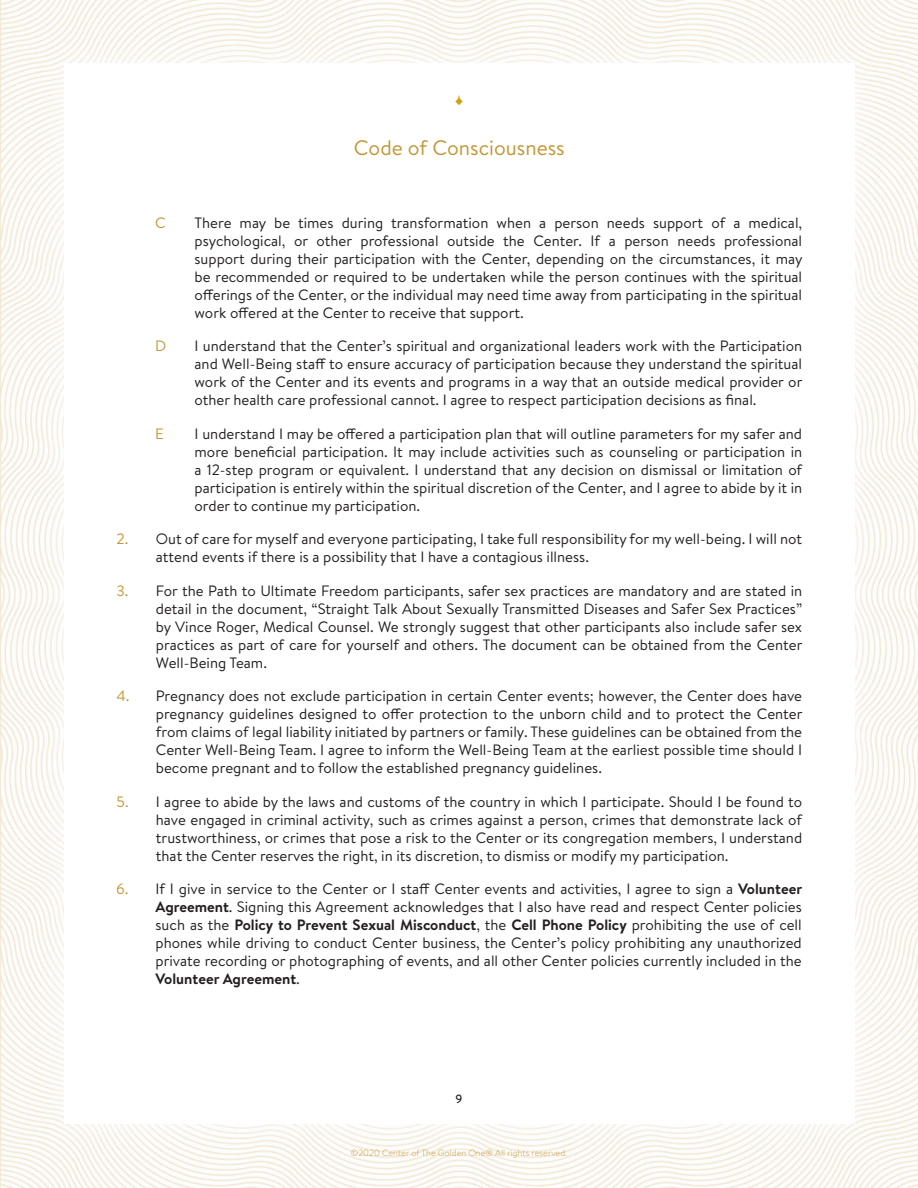
<style>
.page{position:relative;width:918px;height:1188px;background:#fff}
.page>*{position:absolute;margin:0;border:0;box-sizing:border-box;transform-origin:0 0}
.t1{font:21px "Brandon Text";color:#c39636}
.t2{font:15px/18px "Brandon Text";color:#231f20;text-align:justify}
.t3{font:15px "Brandon Text";color:#c39636}
.t4{font:500 12px "Brandon Text";color:#231f20}
.t5{font:300 9px "Brandon Text";color:#c39636}
.s1{font-weight:700}
</style>
<div class="page">
<img style="left:0;top:0;width:918px;height:1188px">
<div style="left:33px;top:33px;width:853px;height:1123px;background:#fff;opacity:.75"></div>
<div style="left:64px;top:64px;width:790px;height:1060px;background:#fff"></div>
<svg style="left:455px;top:95px;width:8px;height:10px"></svg>
<p class="t3" style="left:117px;top:529px;width:13px">2.</p>
<p class="t3" style="left:117px;top:580px;width:14px">3.</p>
<p class="t3" style="left:117px;top:686px;width:15px">4.</p>
<p class="t3" style="left:117px;top:791px;width:14px">5.</p>
<p class="t3" style="left:116px;top:879px;width:14px">6.</p>
<p class="t3" style="left:155px;top:213px;width:12px">C</p>
<p class="t3" style="left:155px;top:336px;width:13px">D</p>
<p class="t3" style="left:155px;top:423px;width:10px">E</p>
<p class="t1" style="left:354px;top:133px;width:212px">Code of Consciousness</p>
<p class="t2" style="left:195px;top:213px;width:610px">There may be times during transformation when a person needs support of a medical, psychological, or other professional outside the Center. If a person needs professional support during their participation with the Center, depending on the circumstances, it may be recommended or required to be undertaken while the person continues with the spiritual offerings of the Center, or the individual may need time away from participating in the spiritual work offered at the Center to receive that support.</p>
<p class="t2" style="left:195px;top:337px;width:609px">I understand that the Center’s spiritual and organizational leaders work with the Participation and Well-Being staff to ensure accuracy of participation because they understand the spiritual work of the Center and its events and programs in a way that an outside medical provider or other health care professional cannot. I agree to respect participation decisions as final.</p>
<p class="t2" style="left:195px;top:424px;width:609px">I understand I may be offered a participation plan that will outline parameters for my safer and more beneficial participation. It may include activities such as counseling or participation in a 12-step program or equivalent. I understand that any decision on dismissal or limitation of participation is entirely within the spiritual discretion of the Center, and I agree to abide by it in order to continue my participation.</p>
<p class="t2" style="left:156px;top:530px;width:648px">Out of care for myself and everyone participating, I take full responsibility for my well-being. I will not attend events if there is a possibility that I have a contagious illness.</p>
<p class="t2" style="left:156px;top:581px;width:648px">For the Path to Ultimate Freedom participants, safer sex practices are mandatory and are stated in detail in the document, “Straight Talk About Sexually Transmitted Diseases and Safer Sex Practices” by Vince Roger, Medical Counsel. We strongly suggest that other participants also include safer sex practices as part of care for yourself and others. The document can be obtained from the Center Well-Being Team.</p>
<p class="t2" style="left:156px;top:686px;width:648px">Pregnancy does not exclude participation in certain Center events; however, the Center does have pregnancy guidelines designed to offer protection to the unborn child and to protect the Center from claims of legal liability initiated by partners or family. These guidelines can be obtained from the Center Well-Being Team. I agree to inform the Well-Being Team at the earliest possible time should I become pregnant and to follow the established pregnancy guidelines.</p>
<p class="t2" style="left:156px;top:792px;width:648px">I agree to abide by the laws and customs of the country in which I participate. Should I be found to have engaged in criminal activity, such as crimes against a person, crimes that demonstrate lack of trustworthiness, or crimes that pose a risk to the Center or its congregation members, I understand that the Center reserves the right, in its discretion, to dismiss or modify my participation.</p>
<p class="t2" style="left:156px;top:879px;width:648px">If I give in service to the Center or I staff Center events and activities, I agree to sign a <span class="s1">Volunteer Agreement</span>. Signing this Agreement acknowledges that I also have read and respect Center policies such as the <span class="s1">Policy to Prevent Sexual Misconduct</span>, the <span class="s1">Cell Phone Policy</span> prohibiting the use of cell phones while driving to conduct Center business, the Center’s policy prohibiting any unauthorized private recording or photographing of events, and all other Center policies currently included in the <span class="s1">Volunteer Agreement</span>.</p>
<p class="t4" style="left:456px;top:1090px;width:8px">9</p>
<p class="t5" style="left:351px;top:1147px;width:218px">©2020 Center of The Golden One® All rights reserved.</p>
</div>
